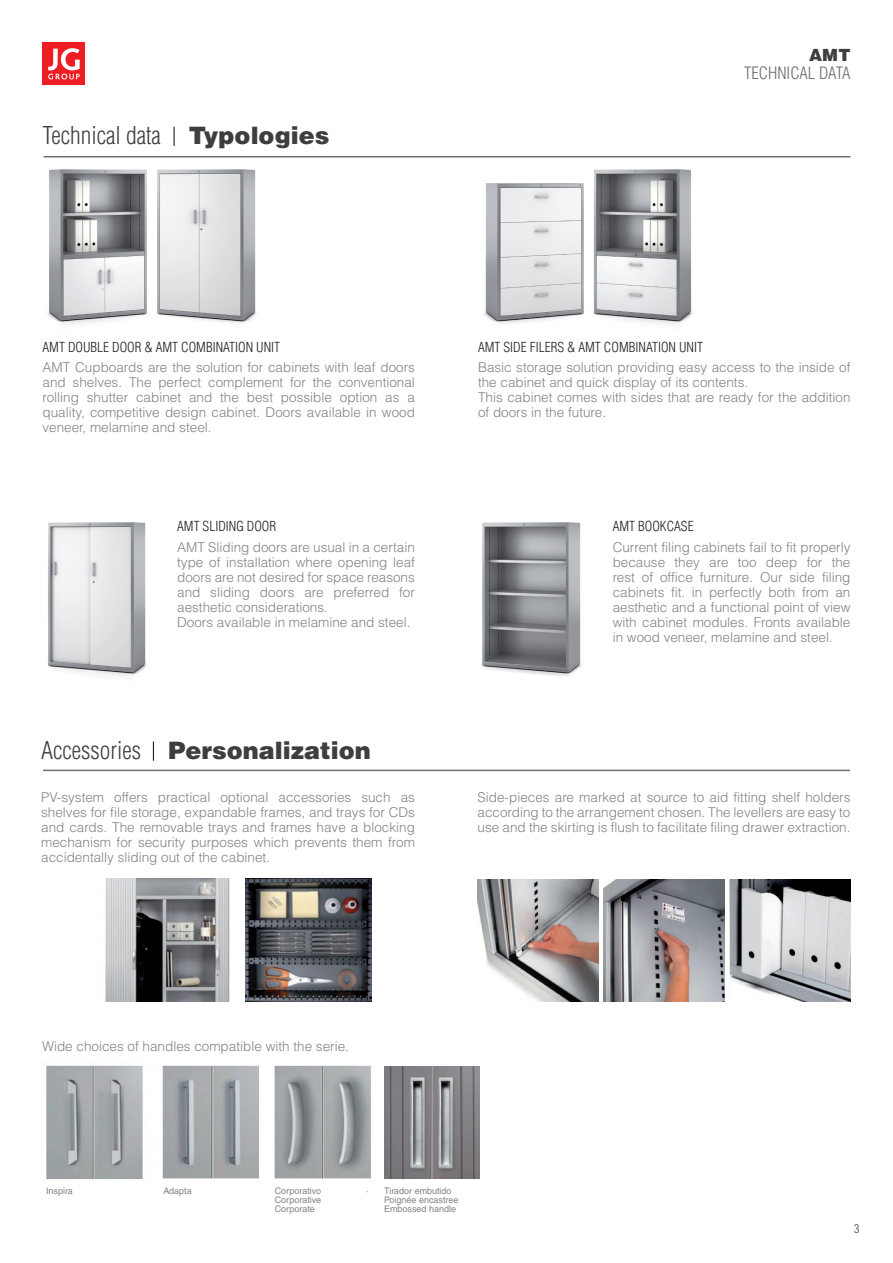
<style>
.page{position:relative;width:893px;height:1263px;background:#fff}
.page>*{position:absolute;margin:0;border:0;box-sizing:border-box;transform-origin:0 0}
.t1{font:900 24px "Helvetica LT Std";color:#3e3e3f}
.t2{font:300 condensed 24px "Helvetica";color:#3e3e3f}
.t3{font:900 16.8px "Helvetica LT Std";color:#3e3e3f}
.t4{font:300 condensed 16.65px "Helvetica LT Std";color:#6c6d70}
.t5{font:300 13.5px/15px "Helvetica LT Std";color:#808285;text-align:justify}
.t6{font:300 condensed 13.5px "Helvetica LT Std";color:#231f20}
.t7{font:300 condensed 12px "Helvetica LT Std";color:#3e3e3f}
.t8{font:9px/9px "Helvetica LT Std";color:#808285}
</style>
<div class="page">
<img style="left:47px;top:169px;width:210px;height:156px">
<img style="left:482px;top:522px;width:100px;height:154px">
<img style="left:48px;top:522px;width:99px;height:155px">
<img style="left:484px;top:169px;width:209px;height:156px">
<div style="left:43px;top:43px;width:42px;height:42px;background:#ee1d23"></div>
<svg style="left:48px;top:48px;width:32px;height:32px"></svg>
<svg style="left:174px;top:127px;width:1px;height:19px"></svg>
<hr style="left:44px;top:156px;width:806px;height:1px;background:#6c6d70">
<hr style="left:43px;top:770px;width:807px;height:1px;background:#6c6d70">
<svg style="left:153px;top:741px;width:1px;height:20px"></svg>
<img style="left:603px;top:879px;width:122px;height:122px">
<img style="left:477px;top:879px;width:121px;height:122px">
<img style="left:729px;top:879px;width:122px;height:122px">
<img style="left:105px;top:878px;width:125px;height:123px">
<img style="left:245px;top:878px;width:126px;height:123px">
<img style="left:46px;top:1065px;width:97px;height:115px">
<img style="left:162px;top:1065px;width:209px;height:114px">
<img style="left:384px;top:1067px;width:95px;height:112px">
<h1 class="t2" style="left:43px;top:120px;width:120px">Technical data</h1>
<h1 class="t1" style="left:189px;top:120px;width:142px">Typologies</h1>
<p class="t3" style="left:809px;top:44px;width:43px">AMT</p>
<p class="t4" style="left:744px;top:63px;width:108px">TECHNICAL DATA</p>
<p class="t6" style="left:43px;top:338px;width:239px">AMT DOUBLE DOOR &amp; AMT COMBINATION UNIT</p>
<p class="t5" style="left:43px;top:360px;width:374px">AMT Cupboards are the solution for cabinets with leaf doors and shelves. The perfect complement for the conventional rolling shutter cabinet and the best possible option as a quality, competitive design cabinet. Doors available in wood veneer, melamine and steel.</p>
<p class="t6" style="left:177px;top:518px;width:101px">AMT SLIDING DOOR</p>
<p class="t5" style="left:177px;top:539px;width:239px;text-align:left">AMT Sliding doors are usual in a certain type of installation where opening leaf doors are not desired for space reasons and sliding doors are preferred for aesthetic considerations.<br>Doors available in melamine and steel.</p>
<h1 class="t2" style="left:41px;top:735px;width:102px">Accessories</h1>
<h1 class="t1" style="left:168px;top:734px;width:204px">Personalization</h1>
<p class="t5" style="left:41px;top:790px;width:375px">PV-system offers practical optional accessories such as shelves for file storage, expandable frames, and trays for CDs and cards. The removable trays and frames have a blocking mechanism for security purposes which prevents them from accidentally sliding out of the cabinet.</p>
<p class="t6" style="left:478px;top:338px;width:226px">AMT SIDE FILERS &amp; AMT COMBINATION UNIT</p>
<p class="t5" style="left:478px;top:360px;width:374px;text-align:left">Basic storage solution providing easy access to the inside of the cabinet and quick display of its contents.<br>This cabinet comes with sides that are ready for the addition of doors in the future.</p>
<p class="t6" style="left:613px;top:518px;width:82px">AMT BOOKCASE</p>
<p class="t5" style="left:613px;top:539px;width:239px">Current filing cabinets fail to fit properly because they are too deep for the rest of office furniture. Our side filing cabinets fit. in perfectly both from an aesthetic and a functional point of view with cabinet modules. Fronts available in wood veneer, melamine and steel.</p>
<p class="t5" style="left:478px;top:790px;width:374px">Side-pieces are marked at source to aid fitting shelf holders according to the arrangement chosen. The levellers are easy to use and the skirting is flush to facilitate filing drawer extraction.</p>
<p class="t5" style="left:42px;top:1038px;width:308px">Wide choices of handles compatible with the serie.</p>
<p class="t8" style="left:46px;top:1187px;width:28px">Inspira</p>
<p class="t8" style="left:163px;top:1187px;width:30px">Adapta</p>
<p class="t8" style="left:275px;top:1187px;width:48px">Corporativo</p>
<p class="t8" style="left:366px;top:1187px;width:4px">·</p>
<p class="t8" style="left:275px;top:1196px;width:48px">Corporative<br>Corporate</p>
<p class="t8" style="left:384px;top:1187px;width:76px">Tirador embutido<br>Poignée encastree<br>Embossed handle</p>
<p class="t7" style="left:854px;top:1221px;width:7px">3</p>
</div>
